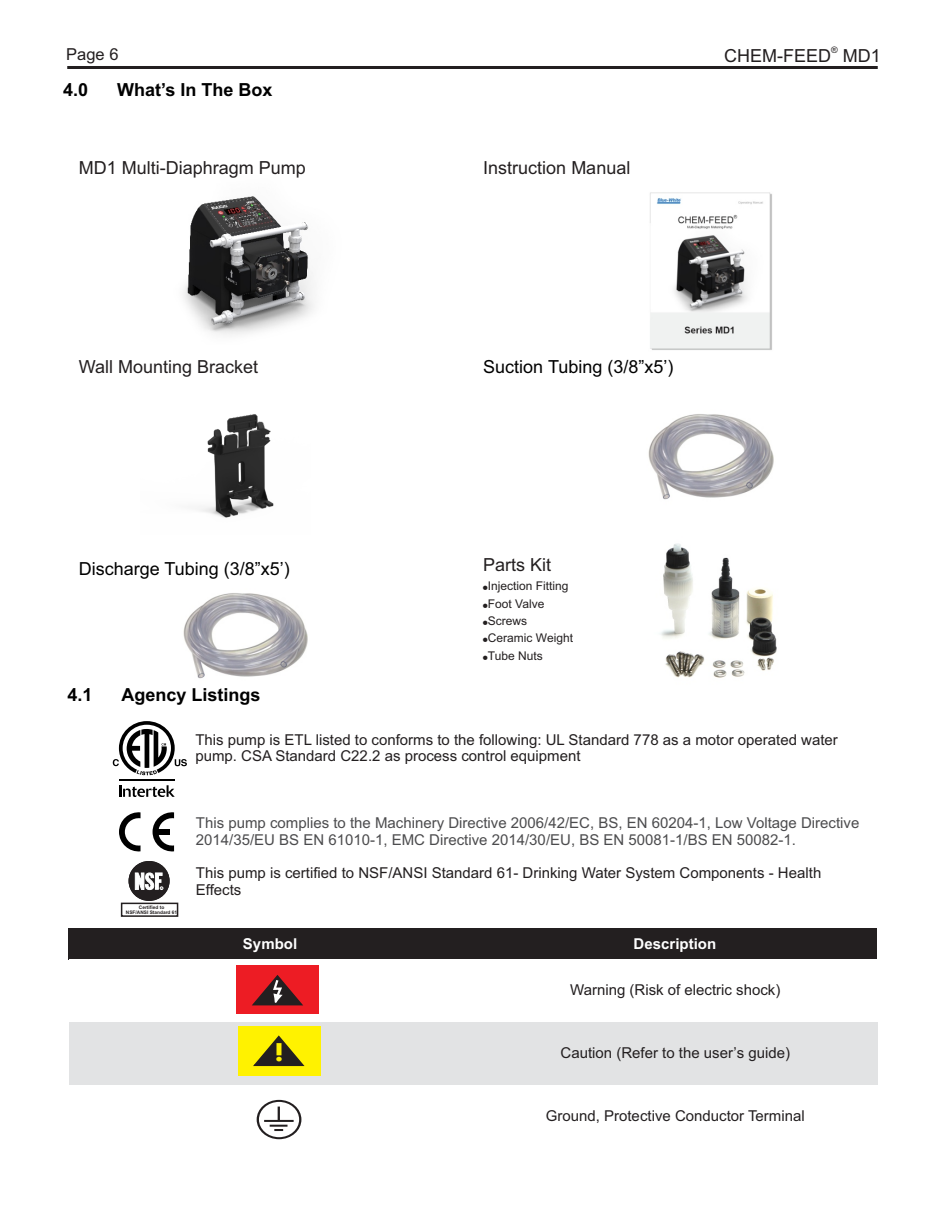
<style>
.page{position:relative;width:945px;height:1215px;background:#fff}
.page>*{position:absolute;margin:0;border:0;box-sizing:border-box;transform-origin:0 0}
.t1{font:700 23.85px "Futura BT";color:#fff200;scale:1.14 1}
.t2{font:18px "Arial";color:#231f20}
.t3{font:18px "Arial";color:#000}
.t4{font:700 18px "Arial";color:#000}
.t5{font:16.5px "Arial";color:#231f20}
.t6{font:15px/16.8px "Arial";color:#231f20}
.t7{font:15px/16.8px "Arial";color:#4c4c4e}
.t8{font:700 15px "Arial";color:#fff}
.t9{font:12px/17.4px "Arial";color:#231f20}
.t10{font:9px "Arial";color:#231f20}
.t11{font:700 4.8px/5.4px "Arial";color:#231f20;text-align:center}
.t12{font:700 1.8px "Arial";color:#fff}
</style>
<div class="page">
<img style="left:183px;top:593px;width:125px;height:86px">
<img style="left:660px;top:543px;width:117px;height:135px">
<svg style="left:119px;top:785px;width:56px;height:12px"></svg>
<hr style="left:119px;top:779px;width:56px;height:2px;background:#000">
<svg style="left:113px;top:721px;width:74px;height:54px"></svg>
<div style="left:129px;top:861px;width:41px;height:40px;background:#231f20;border:2px solid #231f20;border-radius:50%"></div>
<svg style="left:135px;top:873px;width:28px;height:17px"></svg>
<div style="left:121px;top:903px;width:57px;height:14px;border:2px solid #231f20"></div>
<div style="left:68px;top:928px;width:404px;height:32px;background:#231f20"></div>
<div style="left:472px;top:928px;width:405px;height:32px;background:#231f20"></div>
<div style="left:69px;top:959px;width:404px;height:63px;background:#fff"></div>
<div style="left:473px;top:959px;width:404px;height:63px;background:#fff"></div>
<div style="left:69px;top:1022px;width:404px;height:63px;background:#e2e3e4"></div>
<div style="left:473px;top:1022px;width:404px;height:63px;background:#e2e3e4"></div>
<div style="left:238px;top:1026px;width:82px;height:50px;background:#fff200"></div>
<svg style="left:253px;top:1035px;width:52px;height:32px"></svg>
<div style="left:236px;top:965px;width:83px;height:49px;background:#ed1c24"></div>
<svg style="left:252px;top:975px;width:51px;height:31px"></svg>
<div style="left:257px;top:1100px;width:44px;height:39px;border:2px solid #231f20;border-radius:50%"></div>
<hr style="left:264px;top:1120px;width:30px;height:2px;background:#231f20">
<svg style="left:270px;top:1107px;width:18px;height:24px"></svg>
<svg style="left:119px;top:812px;width:22px;height:39px"></svg>
<svg style="left:153px;top:812px;width:21px;height:39px"></svg>
<hr style="left:68px;top:66px;width:810px;height:3px;background:#231f20">
<img style="left:199px;top:414px;width:75px;height:104px">
<img style="left:648px;top:414px;width:126px;height:86px">
<img style="left:650px;top:192px;width:122px;height:158px">
<img style="left:183px;top:196px;width:131px;height:139px">
<p class="t5" style="left:66px;top:48px;width:54px">Page 6</p>
<p class="t4" style="left:63px;top:83px;width:27px">4.0</p>
<p class="t4" style="left:117px;top:83px;width:157px">What’s In The Box</p>
<p class="t2" style="left:79px;top:161px;width:229px">MD1 Multi-Diaphragm Pump</p>
<p class="t2" style="left:483px;top:161px;width:149px">Instruction Manual</p>
<p class="t10" style="left:831px;top:46px;width:8px">®</p>
<p class="t2" style="left:724px;top:49px;width:158px">CHEM-FEED MD1</p>
<p class="t2" style="left:79px;top:360px;width:181px">Wall Mounting Bracket</p>
<p class="t3" style="left:483px;top:360px;width:192px">Suction Tubing (3/8”x5’)</p>
<p class="t3" style="left:79px;top:562px;width:213px">Discharge Tubing (3/8”x5’)</p>
<p class="t2" style="left:483px;top:558px;width:70px">Parts Kit</p>
<p class="t9" style="left:488px;top:578px;width:87px">Injection Fitting<br>Foot Valve<br>Screws<br>Ceramic Weight<br>Tube Nuts</p>
<p class="t4" style="left:68px;top:687px;width:27px">4.1</p>
<p class="t4" style="left:122px;top:687px;width:141px">Agency Listings</p>
<p class="t6" style="left:195px;top:732px;width:644px">This pump is ETL listed to conforms to the following: UL Standard 778 as a motor operated water pump. CSA Standard C22.2 as process control equipment</p>
<p class="t12" style="left:161px;top:888px;width:3px">R</p>
<p class="t11" style="left:126px;top:905px;width:53px">Certified to<br>NSF/ANSI Standard 61</p>
<p class="t7" style="left:196px;top:816px;width:665px">This pump complies to the Machinery Directive 2006/42/EC, BS, EN 60204-1, Low Voltage Directive<br>2014/35/EU BS EN 61010-1, EMC Directive 2014/30/EU, BS EN 50081-1/BS EN 50082-1.</p>
<p class="t6" style="left:196px;top:866px;width:627px">This pump is certified to NSF/ANSI Standard 61- Drinking Water System Components - Health<br>Effects</p>
<p class="t8" style="left:243px;top:938px;width:56px">Symbol</p>
<p class="t8" style="left:634px;top:938px;width:84px">Description</p>
<p class="t6" style="left:570px;top:983px;width:212px">Warning (Risk of electric shock)</p>
<h1 class="t1" style="left:274px;top:1043px;width:10px">!</h1>
<p class="t6" style="left:561px;top:1046px;width:231px">Caution (Refer to the user’s guide)</p>
<p class="t6" style="left:546px;top:1109px;width:261px">Ground, Protective Conductor Terminal</p>
</div>
